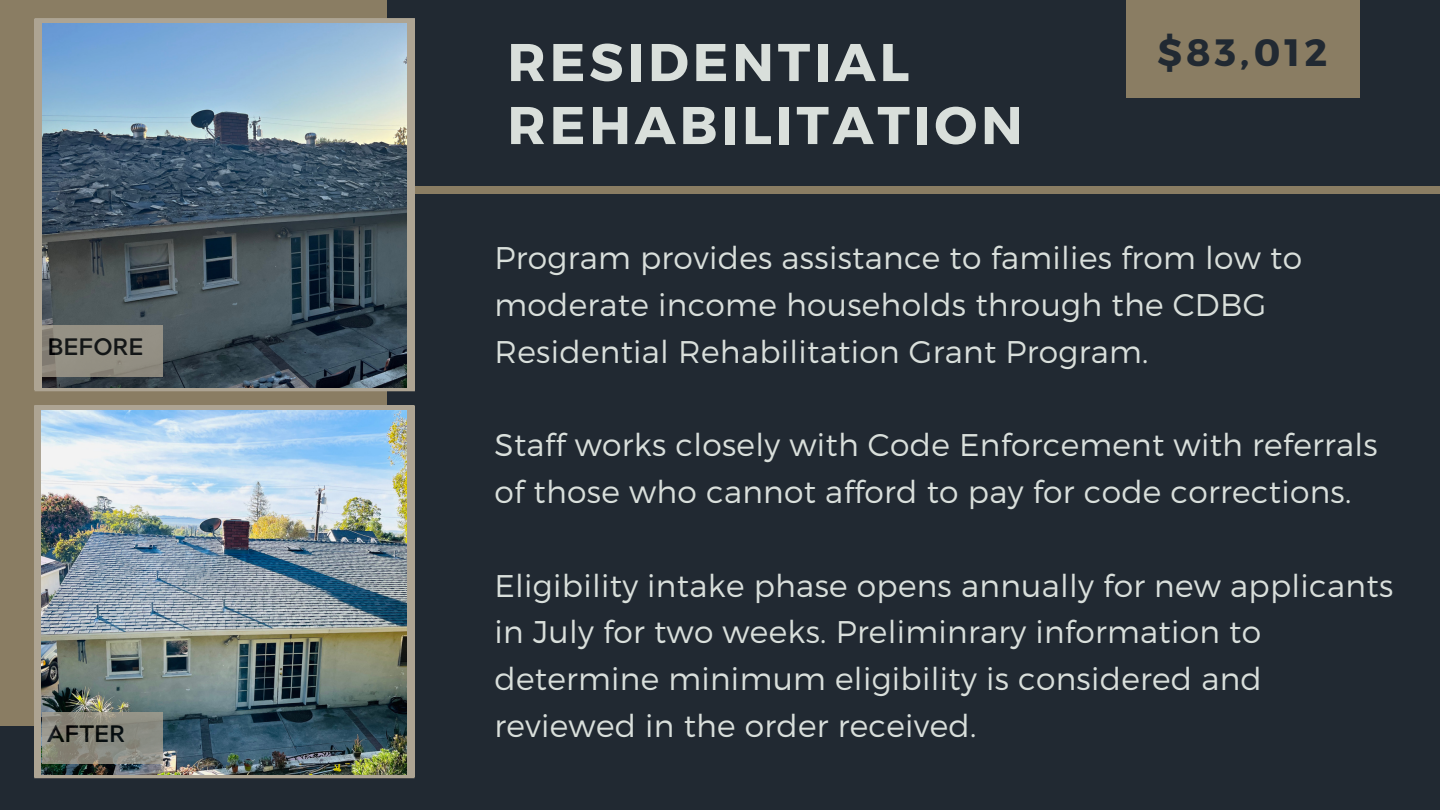
<style>
.page{position:relative;width:1440px;height:810px;background:#212932}
.page>*{position:absolute;margin:0;border:0;box-sizing:border-box;transform-origin:0 0}
.t1{font:700 53px/63px "Montserrat";letter-spacing:.075em;color:#d9dfdb}
.t2{font:700 38.1px "Montserrat";color:#212932}
.t3{font:300 31.3px/46.8px "Montserrat";letter-spacing:.01em;color:#d9dfdb}
.t4{font:700 23.8px "Acherus Grotesque";color:#000}
</style>
<div class="page">
<div style="left:0;top:0;width:387px;height:726px;background:#8a7d63"></div>
<div style="left:0;top:186px;width:1440px;height:7px;background:#8a7d63"></div>
<div style="left:35px;top:18px;width:380px;height:373px;background:#ada493"></div>
<img style="left:42px;top:23px;width:364px;height:364px">
<svg style="left:42px;top:325px;width:121px;height:51px;background:#918d81"></svg>
<div style="left:1126px;top:0;width:233px;height:98px;background:#8a7d63"></div>
<svg style="left:34px;top:405px;width:381px;height:373px;background:#a69f8e"></svg>
<img style="left:42px;top:410px;width:364px;height:364px">
<svg style="left:42px;top:712px;width:120px;height:51px;background:#8c8b7f"></svg>
<p class="t4" style="left:48px;top:337px;width:98px">BEFORE</p>
<p class="t4" style="left:47px;top:724px;width:79px">AFTER</p>
<h1 class="t1" style="left:507px;top:28px;width:517px">RESIDENTIAL<br>REHABILITATION</h1>
<p class="t2" style="left:1157px;top:27px;width:171px">$83,012</p>
<p class="t3" style="left:495px;top:233px;width:809px">Program provides assistance to families from low to moderate income households through the CDBG<br>Residential Rehabilitation Grant Program.</p>
<p class="t3" style="left:495px;top:420px;width:885px">Staff works closely with Code Enforcement with referrals of those who cannot afford to pay for code corrections.</p>
<p class="t3" style="left:495px;top:560px;width:900px">Eligibility intake phase opens annually for new applicants in July for two weeks. Preliminrary information to determine minimum eligibility is considered and reviewed in the order received.</p>
</div>
